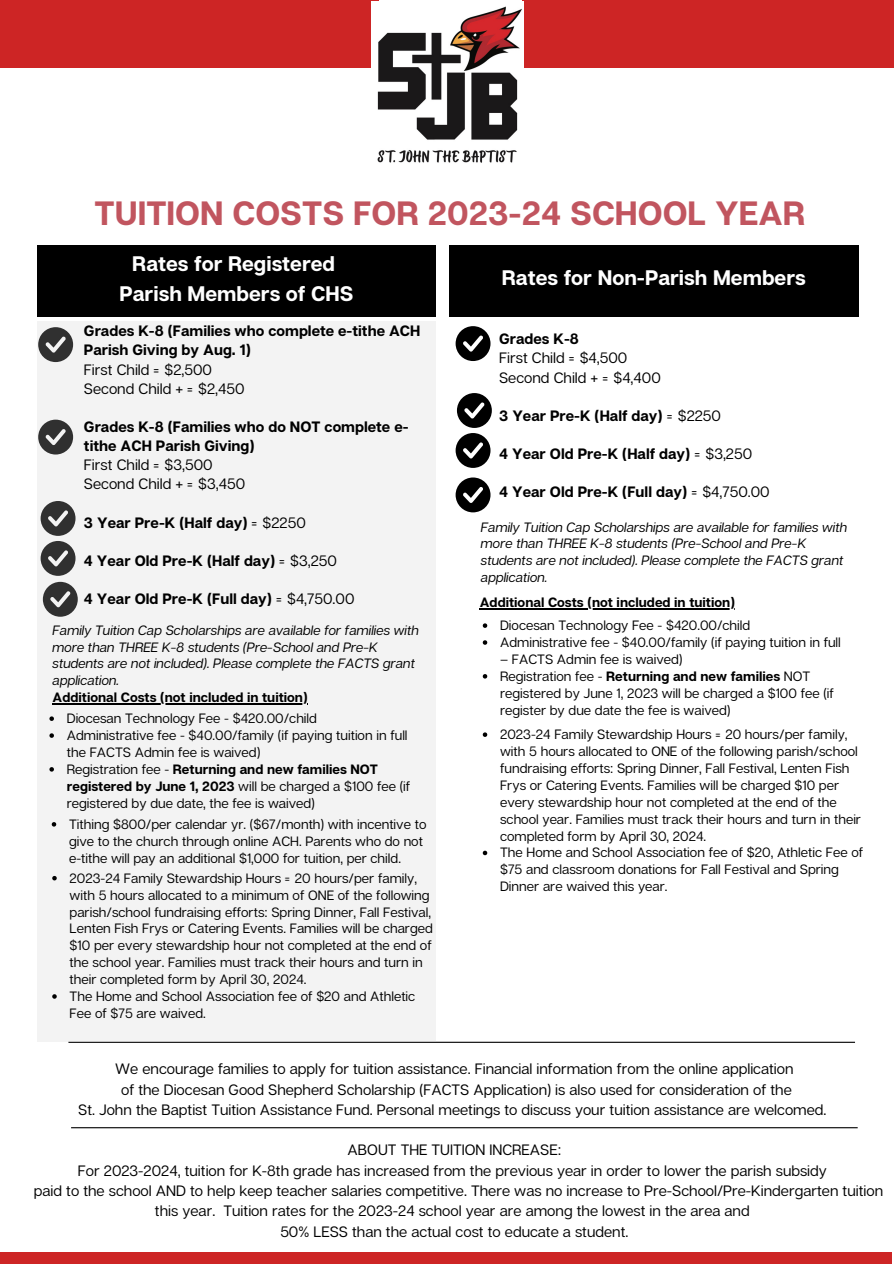
<style>
.page{position:relative;width:894px;height:1264px;background:#fff}
.page>*{position:absolute;margin:0;border:0;box-sizing:border-box;transform-origin:0 0}
.t1{font:700 33.6px "Articulat CF";color:#c1555f}
.t2{font:700 21px/29.2px "Articulat CF";color:#fff;text-align:center}
.t3{font:15px/19.2px "Articulat CF";color:#000}
.t4{font:700 15px/19.2px "Articulat CF";color:#000}
.t5{font:13.5px/17px "Articulat CF";color:#000}
.t6{font:italic 13.5px/17px "Articulat CF";color:#000}
.t7{font:700 13.5px "Articulat CF";color:#000}
.s1{font-weight:400}
.s2{font-weight:700}
</style>
<div class="page">
<div style="left:0;top:1252px;width:891px;height:11px;background:#cd2525"></div>
<div style="left:0;top:0;width:893px;height:68px;background:#cd2525"></div>
<div style="left:37px;top:245px;width:398px;height:72px;background:#000"></div>
<img style="left:371px;top:1px;width:152px;height:162px">
<div style="left:448px;top:245px;width:409px;height:72px;background:#000"></div>
<hr style="left:71px;top:1127px;width:786px;height:1px;background:#000">
<div style="left:455px;top:326px;width:35px;height:35px;background:#000;border-radius:50%"></div>
<svg style="left:463px;top:335px;width:20px;height:16px"></svg>
<div style="left:457px;top:393px;width:34px;height:35px;background:#000;border-radius:50%"></div>
<svg style="left:464px;top:402px;width:20px;height:16px"></svg>
<div style="left:455px;top:433px;width:35px;height:35px;background:#000;border-radius:50%"></div>
<svg style="left:463px;top:442px;width:20px;height:16px"></svg>
<div style="left:455px;top:477px;width:35px;height:35px;background:#000;border-radius:50%"></div>
<svg style="left:463px;top:487px;width:20px;height:16px"></svg>
<hr style="left:68px;top:1041px;width:786px;height:1px;background:#000">
<div style="left:37px;top:321px;width:398px;height:720px;background:#f3f3f3"></div>
<svg style="left:52px;top:822px;width:4px;height:4px"></svg>
<svg style="left:52px;top:876px;width:5px;height:4px"></svg>
<svg style="left:52px;top:994px;width:5px;height:4px"></svg>
<svg style="left:49px;top:716px;width:5px;height:5px"></svg>
<svg style="left:49px;top:733px;width:5px;height:4px"></svg>
<svg style="left:49px;top:767px;width:5px;height:4px"></svg>
<hr style="left:53px;top:703px;width:254px;height:1px;background:#000">
<hr style="left:479px;top:608px;width:255px;height:1px;background:#000">
<svg style="left:482px;top:623px;width:5px;height:5px"></svg>
<svg style="left:482px;top:640px;width:5px;height:4px"></svg>
<svg style="left:482px;top:674px;width:5px;height:4px"></svg>
<svg style="left:482px;top:732px;width:5px;height:5px"></svg>
<svg style="left:482px;top:850px;width:5px;height:5px"></svg>
<h1 class="t1" style="left:94px;top:192px;width:712px">TUITION COSTS FOR 2023-24 SCHOOL YEAR</h1>
<h2 class="t2" style="left:120px;top:249px;width:235px">Rates for Registered<br>Parish Members of CHS</h2>
<h2 class="t2" style="left:501px;top:262px;width:305px">Rates for Non-Parish Members</h2>
<p class="t4" style="left:84px;top:321px;width:338px">Grades K-8 (Families who complete e-tithe ACH<br>Parish Giving by Aug. 1)</p>
<p class="t3" style="left:84px;top:359px;width:162px">First Child = $2,500<br>Second Child + = $2,450</p>
<p class="t4" style="left:84px;top:416px;width:326px">Grades K-8 (Families who do NOT complete e&shy;tithe ACH Parish Giving)</p>
<p class="t3" style="left:84px;top:455px;width:163px">First Child = $3,500<br>Second Child + = $3,450</p>
<p class="t4" style="left:84px;top:512px;width:223px">3 Year Pre-K (Half day) <span class="s1">= $2250</span></p>
<p class="t4" style="left:84px;top:550px;width:254px">4 Year Old Pre-K (Half day) <span class="s1">= $3,250</span></p>
<p class="t4" style="left:84px;top:589px;width:272px">4 Year Old Pre-K (Full day) <span class="s1">= $4,750.00</span></p>
<p class="t6" style="left:53px;top:621px;width:368px">Family Tuition Cap Scholarships are available for families with more than THREE K-8 students (Pre-School and Pre-K students are not included). Please complete the FACTS grant application.</p>
<p class="t7" style="left:53px;top:688px;width:256px">Additional Costs (not included in tuition)</p>
<p class="t5" style="left:67px;top:709px;width:345px">Diocesan Technology Fee - $420.00/child<br>Administrative fee - $40.00/family (if paying tuition in full the FACTS Admin fee is waived)<br>Registration fee - <span class="s2">Returning and new families NOT registered by June 1, 2023</span> will be charged a $100 fee (if registered by due date, the fee is waived)</p>
<p class="t5" style="left:69px;top:815px;width:359px">Tithing $800/per calendar yr. ($67/month) with incentive to give to the church through online ACH. Parents who do not e-tithe will pay an additional $1,000 for tuition, per child.</p>
<p class="t5" style="left:70px;top:869px;width:365px">2023-24 Family Stewardship Hours = 20 hours/per family, with 5 hours allocated to a minimum of ONE of the following parish/school fundraising efforts: Spring Dinner, Fall Festival, Lenten Fish Frys or Catering Events. Families will be charged $10 per every stewardship hour not completed at the end of the school year. Families must track their hours and turn in their completed form by April 30, 2024.<br>The Home and School Association fee of $20 and Athletic Fee of $75 are waived.</p>
<p class="t4" style="left:499px;top:329px;width:81px">Grades K-8</p>
<p class="t3" style="left:499px;top:348px;width:163px">First Child = $4,500<br>Second Child + = $4,400</p>
<p class="t4" style="left:499px;top:405px;width:223px">3 Year Pre-K (Half day) <span class="s1">= $2250</span></p>
<p class="t4" style="left:499px;top:444px;width:254px">4 Year Old Pre-K (Half day) <span class="s1">= $3,250</span></p>
<p class="t4" style="left:499px;top:482px;width:272px">4 Year Old Pre-K (Full day) <span class="s1">= $4,750.00</span></p>
<p class="t6" style="left:481px;top:518px;width:368px">Family Tuition Cap Scholarships are available for families with more than THREE K-8 students (Pre-School and Pre-K students are not included). Please complete the FACTS grant application.</p>
<p class="t7" style="left:479px;top:594px;width:256px">Additional Costs (not included in tuition)</p>
<p class="t5" style="left:500px;top:616px;width:342px">Diocesan Technology Fee - $420.00/child<br>Administrative fee - $40.00/family (if paying tuition in full</p>
<p class="t5" style="left:500px;top:650px;width:335px">– FACTS Admin fee is waived)<br>Registration fee - <span class="s2">Returning and new families</span> NOT registered by June 1, 2023 will be charged a $100 fee (if register by due date the fee is waived)</p>
<p class="t5" style="left:500px;top:725px;width:364px">2023-24 Family Stewardship Hours = 20 hours/per family, with 5 hours allocated to ONE of the following parish/school fundraising efforts: Spring Dinner, Fall Festival, Lenten Fish Frys or Catering Events. Families will be charged $10 per every stewardship hour not completed at the end of the school year. Families must track their hours and turn in their completed form by April 30, 2024.<br>The Home and School Association fee of $20, Athletic Fee of $75 and classroom donations for Fall Festival and Spring Dinner are waived this year.</p>
<p class="t3" style="left:78px;top:1058px;width:749px;line-height:20.2px;text-align:center">We encourage families to apply for tuition assistance. Financial information from the online application<br>of the Diocesan Good Shepherd Scholarship (FACTS Application) is also used for consideration of the<br>St. John the Baptist Tuition Assistance Fund. Personal meetings to discuss your tuition assistance are welcomed.</p>
<p class="t3" style="left:347px;top:1140px;width:215px">ABOUT THE TUITION INCREASE:</p>
<p class="t3" style="left:78px;top:1160px;width:750px">For 2023-2024, tuition for K-8th grade has increased from the previous year in order to lower the parish subsidy</p>
<p class="t3" style="left:34px;top:1180px;width:850px">paid to the school AND to help keep teacher salaries competitive. There was no increase to Pre-School/Pre-Kindergarten tuition</p>
<p class="t3" style="left:155px;top:1200px;width:596px">this year. Tuition rates for the 2023-24 school year are among the lowest in the area and</p>
<p class="t3" style="left:280px;top:1221px;width:349px">50% LESS than the actual cost to educate a student.</p>
</div>
